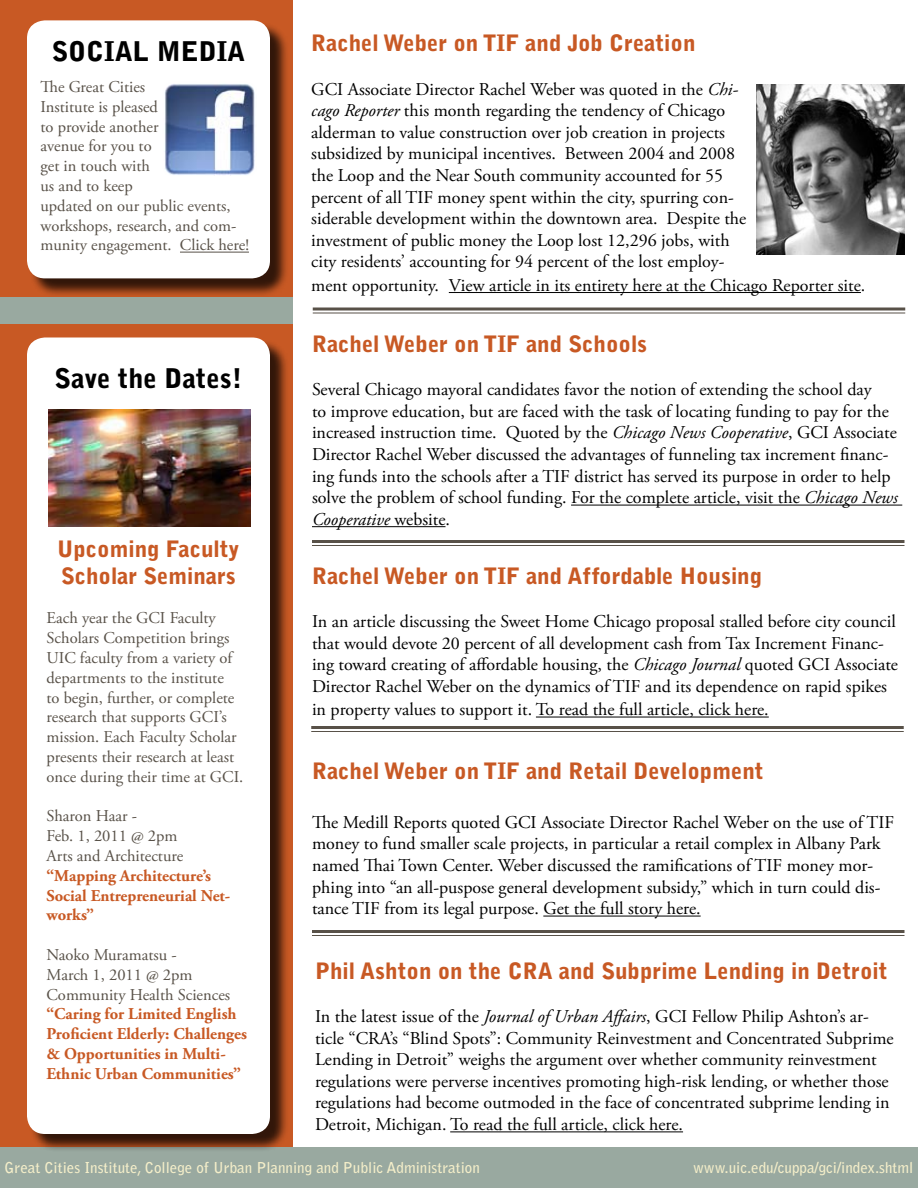
<style>
.page{position:relative;width:918px;height:1188px;background:#fff}
.page>*{position:absolute;margin:0;border:0;box-sizing:border-box;transform-origin:0 0}
.t1{font:900 27px "Bell Gothic Std";color:#000}
.t2{font:900 22.5px/27px "Bell Gothic Std";color:#c85924}
.t3{font:18px/21.6px "Adobe Garamond Pro";color:#000}
.t4{font:16.5px/19.8px "Adobe Garamond Pro";color:#585148}
.t5{font:700 16.5px/19.8px "Adobe Garamond Pro";color:#c85924}
.t6{font:700 15px "Bell Gothic Std";color:#f4eec9}
.s1{font-style:italic}
</style>
<div class="page">
<div style="left:0;top:0;width:293px;height:1148px;background:#c85924"></div>
<div style="left:0;top:297px;width:293px;height:27px;background:#99a9a0"></div>
<div style="left:0;top:1148px;width:918px;height:40px;background:#99a9a0"></div>
<div style="left:29px;top:339px;width:260px;height:813px;background:#000;opacity:.75"></div>
<div style="left:27px;top:338px;width:243px;height:796px;background:#fff;border-radius:18px"></div>
<hr style="left:313px;top:308px;width:592px;height:2px;background:#585148">
<hr style="left:313px;top:312px;width:592px;height:2px;background:#585148">
<hr style="left:311px;top:726px;width:593px;height:3px;background:#585148">
<hr style="left:311px;top:731px;width:593px;height:1px;background:#585148">
<div style="left:29px;top:22px;width:260px;height:275px;background:#000;opacity:.75"></div>
<div style="left:27px;top:20px;width:243px;height:258px;background:#fff;border-radius:18px"></div>
<hr style="left:312px;top:540px;width:592px;height:3px;background:#585148">
<hr style="left:312px;top:545px;width:592px;height:1px;background:#585148">
<hr style="left:571px;top:505px;width:331px;height:1px;background:#000">
<hr style="left:312px;top:526px;width:134px;height:1px;background:#000">
<img style="left:48px;top:410px;width:202px;height:116px">
<hr style="left:450px;top:1131px;width:233px;height:1px;background:#000">
<hr style="left:449px;top:292px;width:412px;height:1px;background:#000">
<img style="left:756px;top:84px;width:148px;height:171px">
<hr style="left:536px;top:717px;width:233px;height:1px;background:#000">
<hr style="left:543px;top:916px;width:158px;height:1px;background:#000">
<hr style="left:312px;top:930px;width:592px;height:3px;background:#585148">
<hr style="left:312px;top:935px;width:592px;height:1px;background:#585148">
<hr style="left:180px;top:252px;width:69px;height:1px;background:#585148">
<img style="left:165px;top:84px;width:90px;height:91px">
<h1 class="t1" style="left:52px;top:35px;width:195px">SOCIAL MEDIA</h1>
<p class="t4" style="left:40px;top:78px;width:210px">The Great Cities<br>Institute is pleased<br>to provide another<br>avenue for you to<br>get in touch with<br>us and to keep<br>updated on our public events, workshops, research, and com&shy;munity engagement. Click here!</p>
<h1 class="t1" style="left:55px;top:363px;width:189px">Save the Dates!</h1>
<p class="t2" style="left:57px;top:536px;width:184px">Upcoming Faculty<br>Scholar Seminars</p>
<p class="t4" style="left:47px;top:609px;width:198px">Each year the GCI Faculty<br>Scholars Competition brings<br>UIC faculty from a variety of departments to the institute<br>to begin, further, or complete research that supports GCI’s mission. Each Faculty Scholar presents their research at least once during their time at GCI.</p>
<p class="t4" style="left:47px;top:807px;width:138px">Sharon Haar -<br>Feb. 1, 2011 @ 2pm<br>Arts and Architecture</p>
<p class="t5" style="left:47px;top:866px;width:185px">“Mapping Architecture’s<br>Social Entrepreneurial Net&shy;works”</p>
<p class="t4" style="left:47px;top:945px;width:185px">Naoko Muramatsu -<br>March 1, 2011 @ 2pm<br>Community Health Sciences</p>
<p class="t5" style="left:47px;top:1005px;width:202px">“Caring for Limited English<br>Proficient Elderly: Challenges &amp; Opportunities in Multi-<br>Ethnic Urban Communities”</p>
<p class="t2" style="left:311px;top:30px;width:386px">Rachel Weber on TIF and Job Creation</p>
<p class="t3" style="left:311px;top:79px;width:437px">GCI Associate Director Rachel Weber was quoted in the <span class="s1">Chi&shy;cago Reporter</span> this month regarding the tendency of Chicago alderman to value construction over job creation in projects subsidized by municipal incentives. Between 2004 and 2008 the Loop and the Near South community accounted for 55 percent of all TIF money spent within the city, spurring con&shy;siderable development within the downtown area. Despite the investment of public money the Loop lost 12,296 jobs, with city residents’ accounting for 94 percent of the lost employ-</p>
<p class="t3" style="left:311px;top:275px;width:556px">ment opportunity. View article in its entirety here at the Chicago Reporter site.</p>
<p class="t2" style="left:312px;top:331px;width:337px">Rachel Weber on TIF and Schools</p>
<p class="t3" style="left:312px;top:379px;width:587px">Several Chicago mayoral candidates favor the notion of extending the school day<br>to improve education, but are faced with the task of locating funding to pay for the increased instruction time. Quoted by the <span class="s1">Chicago News Cooperative</span>, GCI Associate Director Rachel Weber discussed the advantages of funneling tax increment financ&shy;ing funds into the schools after a TIF district has served its purpose in order to help solve the problem of school funding. For the complete article, visit the <span class="s1">Chicago News Cooperative</span> website.</p>
<p class="t2" style="left:312px;top:563px;width:452px">Rachel Weber on TIF and Affordable Housing</p>
<p class="t3" style="left:312px;top:611px;width:588px">In an article discussing the Sweet Home Chicago proposal stalled before city council that would devote 20 percent of all development cash from Tax Increment Financ&shy;ing toward creating of affordable housing, the <span class="s1">Chicago Journal</span> quoted GCI Associate Director Rachel Weber on the dynamics of TIF and its dependence on rapid spikes</p>
<p class="t3" style="left:312px;top:699px;width:458px">in property values to support it. To read the full article, click here.</p>
<p class="t2" style="left:312px;top:758px;width:453px">Rachel Weber on TIF and Retail Development</p>
<p class="t3" style="left:312px;top:812px;width:584px">The Medill Reports quoted GCI Associate Director Rachel Weber on the use of TIF money to fund smaller scale projects, in particular a retail complex in Albany Park named Thai Town Center. Weber discussed the ramifications of TIF money mor&shy;phing into “an all-puspose general development subsidy,” which in turn could dis&shy;tance TIF from its legal purpose. Get the full story here.</p>
<p class="t2" style="left:315px;top:958px;width:574px">Phil Ashton on the CRA and Subprime Lending in Detroit</p>
<p class="t3" style="left:315px;top:1006px;width:580px">In the latest issue of the <span class="s1">Journal of Urban Affairs</span>, GCI Fellow Philip Ashton’s ar&shy;ticle “CRA’s “Blind Spots”: Community Reinvestment and Concentrated Subprime Lending in Detroit” weighs the argument over whether community reinvestment regulations were perverse incentives promoting high-risk lending, or whether those regulations had become outmoded in the face of concentrated subprime lending in Detroit, Michigan. To read the full article, click here.</p>
<p class="t6" style="left:4px;top:1159px;width:477px">Great Cities Institute, College of Urban Planning and Public Administration</p>
<p class="t6" style="left:693px;top:1159px;width:222px">www.uic.edu/cuppa/gci/index.shtml</p>
</div>
